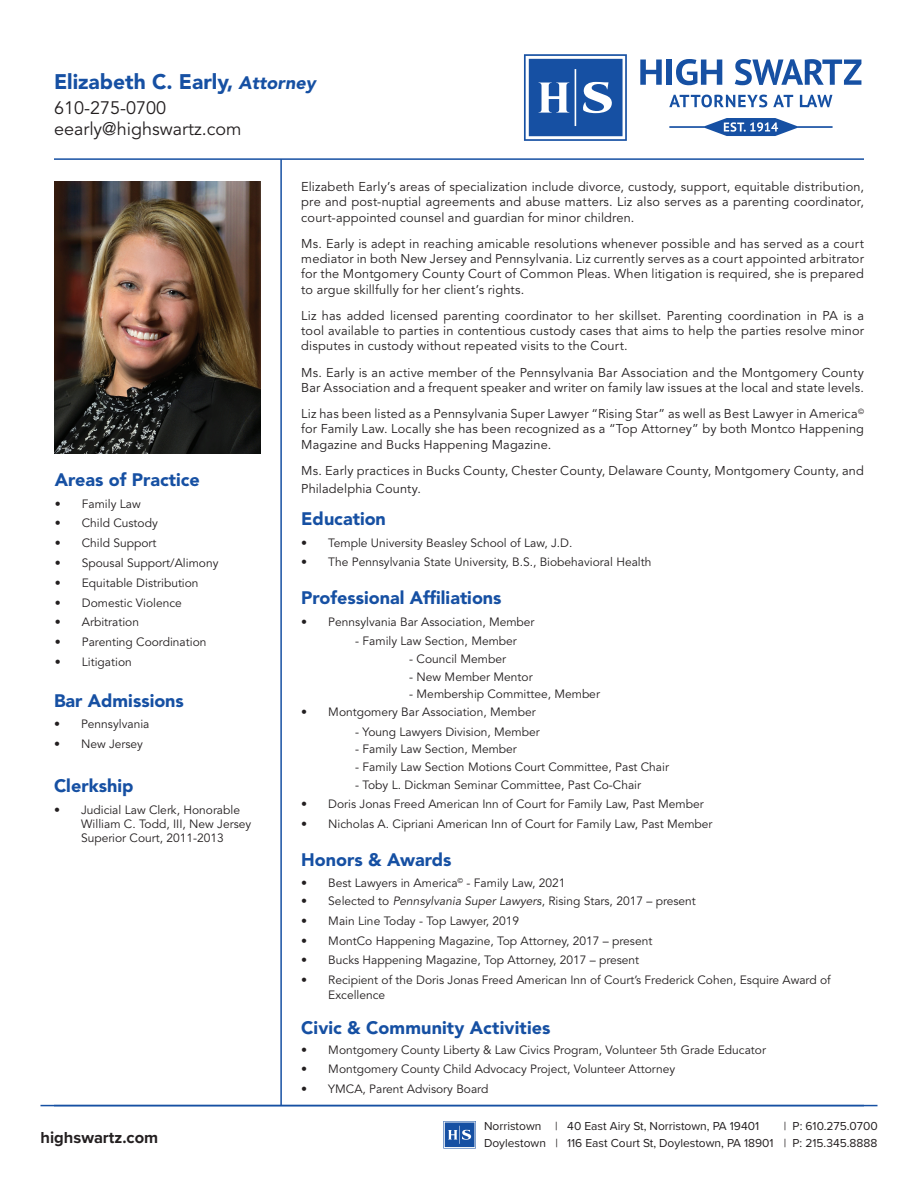
<style>
.page{position:relative;width:918px;height:1188px;background:#fff}
.page>*{position:absolute;margin:0;border:0;box-sizing:border-box;transform-origin:0 0}
.t1{font:900 21px "Avenir LT Std";color:#1650a3}
.t2{font:900 18px "Avenir LT Std";color:#1650a3}
.t3{font:18px/21.6px "Avenir LT Std";color:#231f20}
.t4{font:700 16.5px "Proxima Nova";color:#231f20}
.t5{font:12.75px/15.3px "Avenir LT Std";letter-spacing:.015em;color:#231f20;text-align:justify}
.t6{font:12px/14.4px "Avenir LT Std";color:#231f20}
.t7{font:12px "Proxima Nova";color:#231f20}
.s1{font-style:italic;font-size:18px}
.s2{font-style:italic}
</style>
<div class="page">
<hr style="left:40px;top:1105px;width:838px;height:1px;background:#1650a3">
<svg style="left:443px;top:1121px;width:33px;height:28px"></svg>
<img style="left:54px;top:182px;width:206px;height:271px">
<hr style="left:54px;top:158px;width:810px;height:2px;background:#1650a3">
<hr style="left:280px;top:159px;width:2px;height:947px;background:#1650a3">
<svg style="left:524px;top:54px;width:103px;height:87px"></svg>
<svg style="left:640px;top:60px;width:22px;height:25px"></svg>
<div style="left:667px;top:60px;width:5px;height:25px;background:#1650a3"></div>
<svg style="left:676px;top:59px;width:46px;height:26px"></svg>
<svg style="left:735px;top:59px;width:126px;height:26px"></svg>
<svg style="left:669px;top:95px;width:98px;height:12px"></svg>
<svg style="left:773px;top:95px;width:20px;height:12px"></svg>
<svg style="left:800px;top:95px;width:32px;height:12px"></svg>
<svg style="left:669px;top:118px;width:164px;height:18px"></svg>
<h1 class="t1" style="left:54px;top:69px;width:263px">Elizabeth C. Early, <span class="s1">Attorney</span></h1>
<h2 class="t3" style="left:54px;top:97px;width:189px">610-275-0700 eearly@highswartz.com</h2>
<h2 class="t2" style="left:55px;top:469px;width:146px">Areas of Practice</h2>
<p class="t6" style="left:55px;top:497px;width:87px">• Family Law</p>
<p class="t6" style="left:55px;top:516px;width:104px">• Child Custody</p>
<p class="t6" style="left:55px;top:536px;width:103px">• Child Support</p>
<p class="t6" style="left:55px;top:556px;width:165px">• Spousal Support/Alimony</p>
<p class="t6" style="left:55px;top:576px;width:145px">• Equitable Distribution</p>
<p class="t6" style="left:55px;top:596px;width:129px">• Domestic Violence</p>
<p class="t6" style="left:55px;top:615px;width:86px">• Arbitration</p>
<p class="t6" style="left:55px;top:635px;width:153px">• Parenting Coordination</p>
<p class="t6" style="left:55px;top:655px;width:78px">• Litigation</p>
<h2 class="t2" style="left:54px;top:690px;width:131px">Bar Admissions</h2>
<p class="t6" style="left:54px;top:717px;width:97px">• Pennsylvania</p>
<p class="t6" style="left:54px;top:737px;width:91px">• New Jersey</p>
<h2 class="t2" style="left:54px;top:775px;width:81px">Clerkship</h2>
<p class="t6" style="left:81px;top:803px;width:172px;text-indent:-27px">• Judicial Law Clerk, Honorable<br>William C. Todd, III, New Jersey<br>Superior Court, 2011-2013</p>
<p class="t5" style="left:301px;top:180px;width:564px">Elizabeth Early’s areas of specialization include divorce, custody, support, equitable distribution, pre and post-nuptial agreements and abuse matters. Liz also serves as a parenting coordinator, court-appointed counsel and guardian for minor children.</p>
<p class="t5" style="left:301px;top:236px;width:564px">Ms. Early is adept in reaching amicable resolutions whenever possible and has served as a court mediator in both New Jersey and Pennsylvania. Liz currently serves as a court appointed arbitrator for the Montgomery County Court of Common Pleas. When litigation is required, she is prepared to argue skillfully for her client’s rights.</p>
<p class="t5" style="left:301px;top:308px;width:564px">Liz has added licensed parenting coordinator to her skillset. Parenting coordination in PA is a tool available to parties in contentious custody cases that aims to help the parties resolve minor disputes in custody without repeated visits to the Court.</p>
<p class="t5" style="left:301px;top:365px;width:564px">Ms. Early is an active member of the Pennsylvania Bar Association and the Montgomery County<br>Bar Association and a frequent speaker and writer on family law issues at the local and state levels.</p>
<p class="t5" style="left:301px;top:406px;width:564px">Liz has been listed as a Pennsylvania Super Lawyer “Rising Star” as well as Best Lawyer in America<sup>© </sup>for Family Law. Locally she has been recognized as a “Top Attorney” by both Montco Happening Magazine and Bucks Happening Magazine.</p>
<p class="t5" style="left:301px;top:462px;width:564px;line-height:18px">Ms. Early practices in Bucks County, Chester County, Delaware County, Montgomery County, and<br>Philadelphia County.</p>
<h2 class="t2" style="left:301px;top:508px;width:86px">Education</h2>
<p class="t6" style="left:301px;top:536px;width:273px">• Temple University Beasley School of Law, J.D.</p>
<p class="t6" style="left:301px;top:555px;width:352px">• The Pennsylvania State University, B.S., Biobehavioral Health</p>
<h2 class="t2" style="left:301px;top:587px;width:202px">Professional Affiliations</h2>
<p class="t6" style="left:301px;top:615px;width:235px">• Pennsylvania Bar Association, Member</p>
<p class="t6" style="left:355px;top:634px;width:163px">- Family Law Section, Member</p>
<p class="t6" style="left:409px;top:652px;width:98px">- Council Member</p>
<p class="t6" style="left:409px;top:670px;width:125px">- New Member Mentor</p>
<p class="t6" style="left:409px;top:687px;width:192px">- Membership Committee, Member</p>
<p class="t6" style="left:301px;top:705px;width:236px">• Montgomery Bar Association, Member</p>
<p class="t6" style="left:355px;top:725px;width:186px">- Young Lawyers Division, Member</p>
<p class="t6" style="left:355px;top:742px;width:163px">- Family Law Section, Member</p>
<p class="t6" style="left:355px;top:760px;width:315px">- Family Law Section Motions Court Committee, Past Chair</p>
<p class="t6" style="left:355px;top:778px;width:287px">- Toby L. Dickman Seminar Committee, Past Co-Chair</p>
<p class="t6" style="left:301px;top:797px;width:404px">• Doris Jonas Freed American Inn of Court for Family Law, Past Member</p>
<p class="t6" style="left:301px;top:817px;width:413px">• Nicholas A. Cipriani American Inn of Court for Family Law, Past Member</p>
<h2 class="t2" style="left:301px;top:849px;width:152px">Honors &amp; Awards</h2>
<p class="t6" style="left:301px;top:876px;width:266px">• Best Lawyers in America<sup>©</sup> - Family Law, 2021</p>
<p class="t6" style="left:301px;top:894px;width:396px">• Selected to <span class="s2">Pennsylvania Super Lawyers</span>, Rising Stars, 2017 – present</p>
<p class="t6" style="left:301px;top:914px;width:219px">• Main Line Today - Top Lawyer, 2019</p>
<p class="t6" style="left:301px;top:934px;width:353px">• MontCo Happening Magazine, Top Attorney, 2017 – present</p>
<p class="t6" style="left:301px;top:953px;width:339px">• Bucks Happening Magazine, Top Attorney, 2017 – present</p>
<p class="t6" style="left:328px;top:973px;width:504px;text-indent:-27px">• Recipient of the Doris Jonas Freed American Inn of Court’s Frederick Cohen, Esquire Award of<br>Excellence</p>
<h2 class="t2" style="left:301px;top:1017px;width:251px">Civic &amp; Community Activities</h2>
<p class="t6" style="left:301px;top:1043px;width:466px">• Montgomery County Liberty &amp; Law Civics Program, Volunteer 5th Grade Educator</p>
<p class="t6" style="left:301px;top:1062px;width:375px">• Montgomery County Child Advocacy Project, Volunteer Attorney</p>
<p class="t6" style="left:301px;top:1082px;width:189px">• YMCA, Parent Advisory Board</p>
<p class="t7" style="left:484px;top:1117px;width:277px">Norristown | 40 East Airy St, Norristown, PA 19401</p>
<p class="t7" style="left:784px;top:1117px;width:95px">| P: 610.275.0700</p>
<h3 class="t4" style="left:40px;top:1125px;width:119px">highswartz.com</h3>
<p class="t7" style="left:484px;top:1134px;width:395px">Doylestown | 116 East Court St, Doylestown, PA 18901 | P: 215.345.8888</p>
</div>
